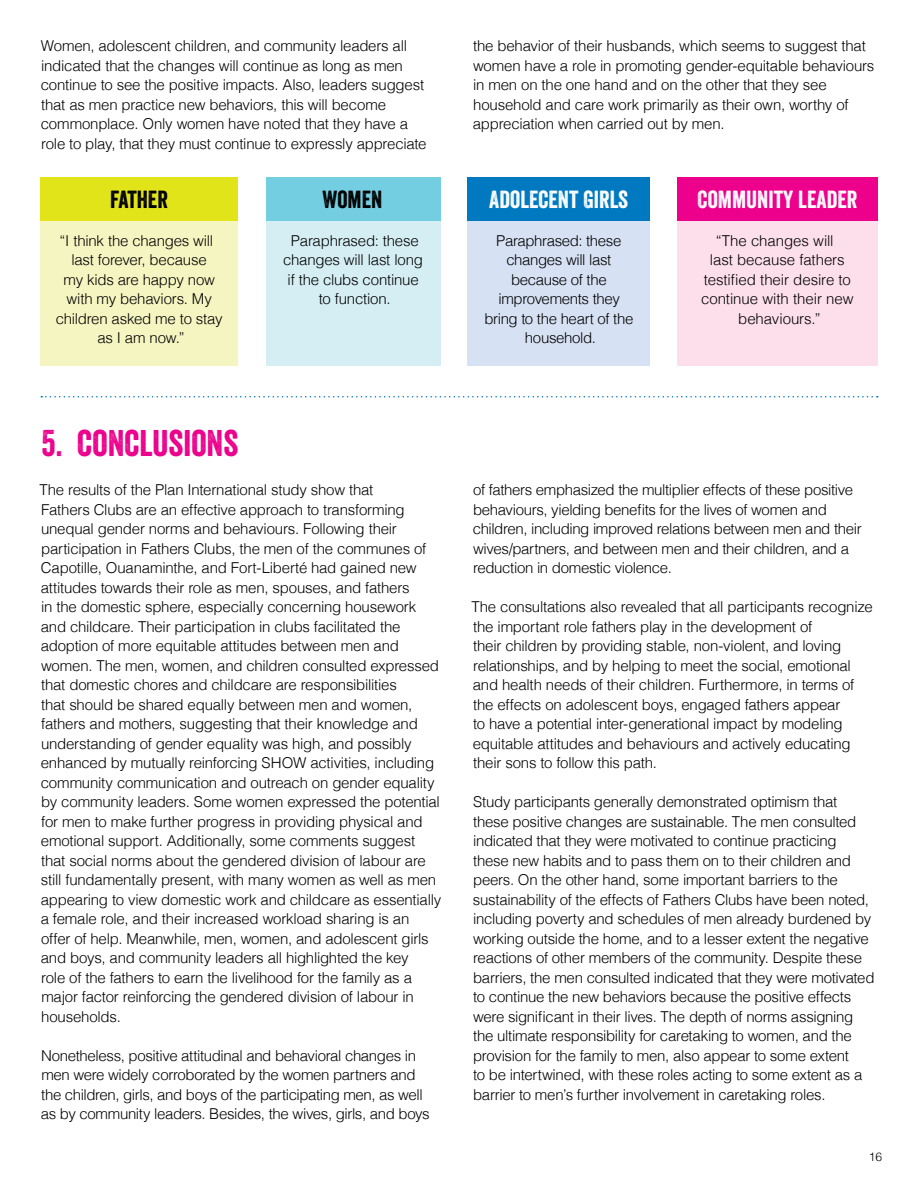
<style>
.page{position:relative;width:918px;height:1188px;background:#fff}
.page>*{position:absolute;margin:0;border:0;box-sizing:border-box;transform-origin:0 0}
.t1{font:36px "Veneer";color:#ec008c}
.t2{font:24px "Veneer";color:#fff}
.t3{font:24px "Veneer";color:#000}
.t4{font:300 15px/19.5px "Helvetica";letter-spacing:-.015em;color:#000}
.t5{font:300 12px "Helvetica";color:#000}
</style>
<div class="page">
<svg style="left:41px;top:396px;width:837px;height:2px"></svg>
<div style="left:40px;top:177px;width:198px;height:44px;background:#e2e41a"></div>
<div style="left:266px;top:177px;width:175px;height:44px;background:#74cee2"></div>
<div style="left:468px;top:177px;width:182px;height:44px;background:#0079c1"></div>
<div style="left:677px;top:177px;width:200px;height:44px;background:#ec008c"></div>
<div style="left:40px;top:221px;width:198px;height:145px;background:#f5f5c2"></div>
<div style="left:266px;top:221px;width:175px;height:145px;background:#d5eef4"></div>
<div style="left:468px;top:221px;width:182px;height:145px;background:#d6e1f3"></div>
<div style="left:677px;top:221px;width:200px;height:145px;background:#fcdfeb"></div>
<p class="t4" style="left:41px;top:35px;width:387px">Women, adolescent children, and community leaders all indicated that the changes will continue as long as men continue to see the positive impacts. Also, leaders suggest that as men practice new behaviors, this will become commonplace. Only women have noted that they have a role to play, that they must continue to expressly appreciate</p>
<p class="t4" style="left:473px;top:35px;width:403px">the behavior of their husbands, which seems to suggest that women have a role in promoting gender-equitable behaviours in men on the one hand and on the other that they see household and care work primarily as their own, worthy of appreciation when carried out by men.</p>
<h2 class="t3" style="left:110px;top:185px;width:59px">FATHER</h2>
<h2 class="t3" style="left:323px;top:185px;width:61px">WOMEN</h2>
<h2 class="t2" style="left:489px;top:185px;width:140px">ADOLECENT GIRLS</h2>
<h2 class="t2" style="left:697px;top:185px;width:161px">COMMUNITY LEADER</h2>
<p class="t4" style="left:56px;top:230px;width:168px;text-align:center">“I think the changes will last forever, because<br>my kids are happy now with my behaviors. My children asked me to stay as I am now.”</p>
<p class="t4" style="left:283px;top:230px;width:141px;text-align:center">Paraphrased: these changes will last long if the clubs continue to function.</p>
<p class="t4" style="left:484px;top:230px;width:150px;text-align:center">Paraphrased: these changes will last because of the improvements they bring to the heart of the household.</p>
<p class="t4" style="left:701px;top:230px;width:154px;text-align:center">“The changes will<br>last because fathers testified their desire to continue with their new behaviours.”</p>
<h1 class="t1" style="left:42px;top:421px;width:198px">5. CONCLUSIONS</h1>
<p class="t4" style="left:39px;top:479px;width:403px">The results of the Plan International study show that<br>Fathers Clubs are an effective approach to transforming unequal gender norms and behaviours. Following their participation in Fathers Clubs, the men of the communes of Capotille, Ouanaminthe, and Fort-Liberté had gained new attitudes towards their role as men, spouses, and fathers<br>in the domestic sphere, especially concerning housework and childcare. Their participation in clubs facilitated the adoption of more equitable attitudes between men and women. The men, women, and children consulted expressed that domestic chores and childcare are responsibilities<br>that should be shared equally between men and women, fathers and mothers, suggesting that their knowledge and understanding of gender equality was high, and possibly enhanced by mutually reinforcing SHOW activities, including community communication and outreach on gender equality by community leaders. Some women expressed the potential for men to make further progress in providing physical and emotional support. Additionally, some comments suggest that social norms about the gendered division of labour are still fundamentally present, with many women as well as men appearing to view domestic work and childcare as essentially a female role, and their increased workload sharing is an<br>offer of help. Meanwhile, men, women, and adolescent girls and boys, and community leaders all highlighted the key<br>role of the fathers to earn the livelihood for the family as a major factor reinforcing the gendered division of labour in households.</p>
<p class="t4" style="left:41px;top:1045px;width:391px">Nonetheless, positive attitudinal and behavioral changes in men were widely corroborated by the women partners and the children, girls, and boys of the participating men, as well as by community leaders. Besides, the wives, girls, and boys</p>
<p class="t4" style="left:473px;top:479px;width:390px">of fathers emphasized the multiplier effects of these positive behaviours, yielding benefits for the lives of women and children, including improved relations between men and their wives/partners, and between men and their children, and a reduction in domestic violence.</p>
<p class="t4" style="left:471px;top:596px;width:403px">The consultations also revealed that all participants recognize the important role fathers play in the development of<br>their children by providing stable, non-violent, and loving relationships, and by helping to meet the social, emotional and health needs of their children. Furthermore, in terms of the effects on adolescent boys, engaged fathers appear<br>to have a potential inter-generational impact by modeling equitable attitudes and behaviours and actively educating their sons to follow this path.</p>
<p class="t4" style="left:473px;top:791px;width:403px">Study participants generally demonstrated optimism that these positive changes are sustainable. The men consulted indicated that they were motivated to continue practicing these new habits and to pass them on to their children and peers. On the other hand, some important barriers to the sustainability of the effects of Fathers Clubs have been noted, including poverty and schedules of men already burdened by working outside the home, and to a lesser extent the negative reactions of other members of the community. Despite these barriers, the men consulted indicated that they were motivated to continue the new behaviors because the positive effects were significant in their lives. The depth of norms assigning the ultimate responsibility for caretaking to women, and the provision for the family to men, also appear to some extent<br>to be intertwined, with these roles acting to some extent as a barrier to men’s further involvement in caretaking roles.</p>
<p class="t5" style="left:869px;top:1147px;width:15px">16</p>
</div>
